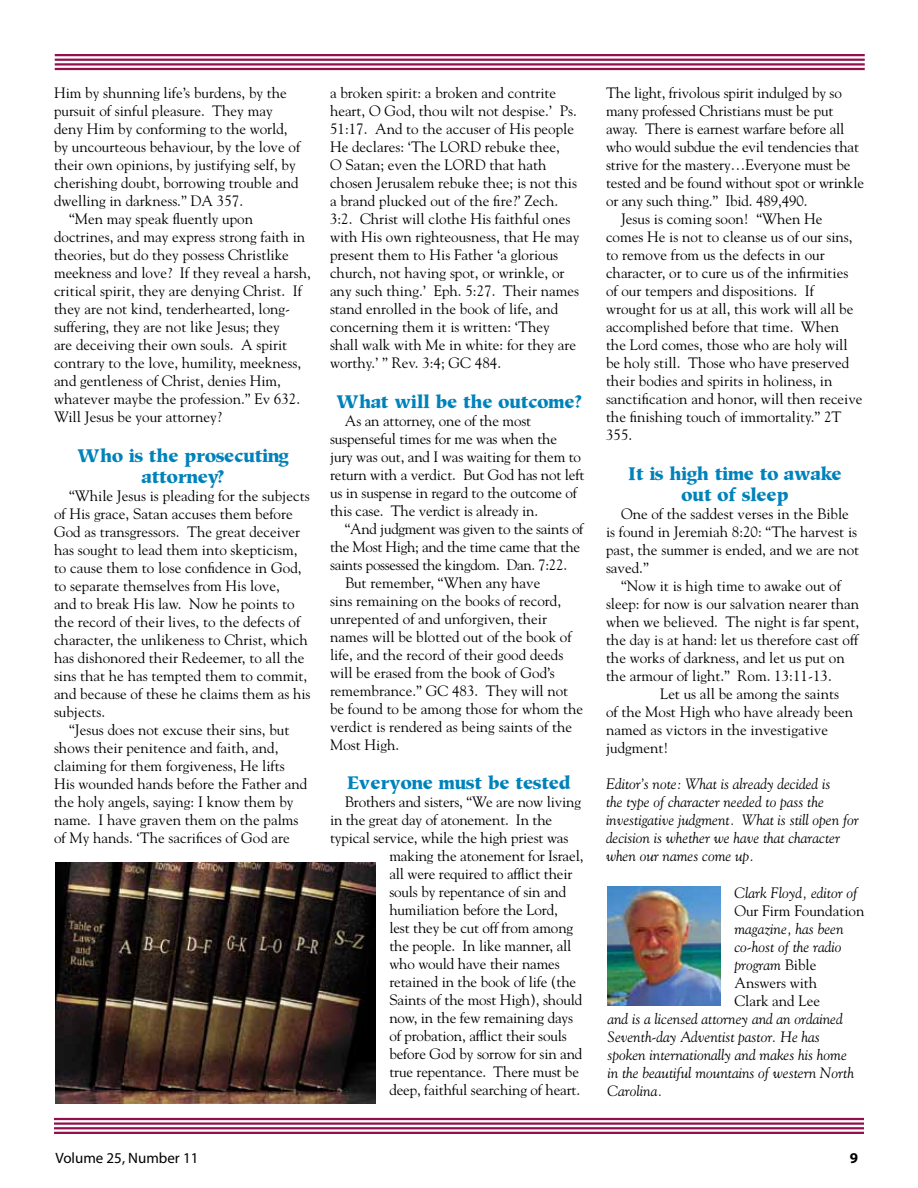
<style>
.page{position:relative;width:918px;height:1188px;background:#fff}
.page>*{position:absolute;margin:0;border:0;box-sizing:border-box;transform-origin:0 0}
.t1{font:18px/21.6px "Glossary Black S Si";color:#0082ba;text-align:center}
.t2{font:15px/18px "Goudy";color:#000}
.t3{font:italic 15px/18px "Goudy";color:#000}
.t4{font:15px "Goudy";letter-spacing:-.02em;color:#000}
.t5{font:15px "Myriad Pro";color:#000}
.t6{font:700 15px "Myriad Pro";color:#000}
.s1{font-style:normal}
</style>
<div class="page">
<hr style="left:54px;top:1132px;width:810px;height:2px;background:#930f4e">
<hr style="left:54px;top:1127px;width:810px;height:2px;background:#930f4e">
<hr style="left:54px;top:1122px;width:810px;height:3px;background:#930f4e">
<hr style="left:54px;top:1118px;width:810px;height:2px;background:#930f4e">
<hr style="left:55px;top:68px;width:810px;height:2px;background:#930f4e">
<hr style="left:55px;top:63px;width:810px;height:3px;background:#930f4e">
<hr style="left:55px;top:59px;width:810px;height:2px;background:#930f4e">
<hr style="left:55px;top:54px;width:810px;height:2px;background:#930f4e">
<img style="left:608px;top:886px;width:113px;height:119px">
<img style="left:56px;top:863px;width:320px;height:240px">
<p class="t2" style="left:54px;top:84px;width:234px">Him by shunning life’s burdens, by the</p>
<p class="t2" style="left:54px;top:102px;width:220px">pursuit of sinful pleasure. They may</p>
<p class="t2" style="left:54px;top:120px;width:235px">deny Him by conforming to the world,</p>
<p class="t2" style="left:54px;top:138px;width:249px">by uncourteous behaviour, by the love of</p>
<p class="t2" style="left:54px;top:156px;width:243px">their own opinions, by justifying self, by</p>
<p class="t2" style="left:54px;top:174px;width:246px">cherishing doubt, borrowing trouble and</p>
<p class="t2" style="left:54px;top:192px;width:191px">dwelling in darkness.” DA 357.</p>
<p class="t2" style="left:69px;top:210px;width:186px">“Men may speak fluently upon</p>
<p class="t2" style="left:54px;top:228px;width:253px">doctrines, and may express strong faith in</p>
<p class="t2" style="left:54px;top:246px;width:236px">theories, but do they possess Christlike</p>
<p class="t2" style="left:54px;top:264px;width:259px">meekness and love? If they reveal a harsh,</p>
<p class="t2" style="left:54px;top:282px;width:250px">critical spirit, they are denying Christ. If</p>
<p class="t2" style="left:54px;top:300px;width:238px">they are not kind, tenderhearted, long-</p>
<p class="t2" style="left:54px;top:318px;width:227px">suffering, they are not like Jesus; they</p>
<p class="t2" style="left:54px;top:336px;width:235px">are deceiving their own souls. A spirit</p>
<p class="t2" style="left:54px;top:354px;width:249px">contrary to the love, humility, meekness,</p>
<p class="t2" style="left:54px;top:372px;width:229px">and gentleness of Christ, denies Him,</p>
<p class="t2" style="left:54px;top:390px;width:248px">whatever maybe the profession.” Ev 632.</p>
<p class="t2" style="left:54px;top:408px;width:169px">Will Jesus be your attorney?</p>
<p class="t1" style="left:77px;top:445px;width:213px">Who is the prosecuting attorney?</p>
<p class="t2" style="left:54px;top:487px;width:258px;text-indent:15px">“While Jesus is pleading for the subjects of His grace, Satan accuses them before God as transgressors. The great deceiver has sought to lead them into skepticism, to cause them to lose confidence in God, to separate themselves from His love,<br>and to break His law. Now he points to the record of their lives, to the defects of character, the unlikeness to Christ, which has dishonored their Redeemer, to all the sins that he has tempted them to commit, and because of these he claims them as his subjects.</p>
<p class="t2" style="left:54px;top:721px;width:255px;text-indent:15px">“Jesus does not excuse their sins, but shows their penitence and faith, and, claiming for them forgiveness, He lifts His wounded hands before the Father and the holy angels, saying: I know them by name. I have graven them on the palms of My hands. ‘The sacrifices of God are</p>
<p class="t2" style="left:330px;top:84px;width:248px">a broken spirit: a broken and contrite heart, O God, thou wilt not despise.’ Ps.<br>51:17. And to the accuser of His people He declares: ‘The LORD</p>
<p class="t2" style="left:485px;top:138px;width:76px">rebuke thee,</p>
<p class="t2" style="left:330px;top:156px;width:126px">O Satan; even the LORD</p>
<p class="t2" style="left:330px;top:156px;width:251px;text-indent:159px">that hath chosen Jerusalem rebuke thee; is not this a brand plucked out of the fire?’ Zech.<br>3:2. Christ will clothe His faithful ones with His own righteousness, that He may present them to His Father ‘a glorious church, not having spot, or wrinkle, or any such thing.’ Eph. 5:27. Their names stand enrolled in the book of life, and concerning them it is written: ‘They shall walk with Me in white: for they are worthy.’ ” Rev. 3:4; GC 484.</p>
<p class="t1" style="left:336px;top:391px;width:247px">What will be the outcome?</p>
<p class="t2" style="left:330px;top:411px;width:256px">As an attorney, one of the most suspenseful times for me was when the<br>jury was out, and I was waiting for them to return with a verdict. But God has not left us in suspense in regard to the outcome of this case. The verdict is already in.</p>
<p class="t4" style="left:345px;top:519px;width:241px">“And judgment was given to the saints of</p>
<p class="t4" style="left:330px;top:537px;width:252px">the Most High; and the time came that the</p>
<p class="t4" style="left:330px;top:555px;width:239px">saints possessed the kingdom. Dan. 7:22.</p>
<p class="t2" style="left:345px;top:573px;width:197px">But remember, “When any have</p>
<p class="t2" style="left:330px;top:591px;width:233px">sins remaining on the books of record,</p>
<p class="t2" style="left:330px;top:609px;width:219px">unrepented of and unforgiven, their</p>
<p class="t2" style="left:330px;top:627px;width:244px">names will be blotted out of the book of</p>
<p class="t2" style="left:330px;top:645px;width:235px">life, and the record of their good deeds</p>
<p class="t2" style="left:330px;top:663px;width:226px">will be erased from the book of God’s</p>
<p class="t2" style="left:330px;top:681px;width:240px">remembrance.” GC 483. They will not</p>
<p class="t2" style="left:330px;top:699px;width:255px">be found to be among those for whom the</p>
<p class="t2" style="left:330px;top:717px;width:244px">verdict is rendered as being saints of the</p>
<p class="t2" style="left:330px;top:735px;width:71px">Most High.</p>
<p class="t1" style="left:347px;top:772px;width:225px">Everyone must be tested</p>
<p class="t2" style="left:345px;top:793px;width:238px">Brothers and sisters, “We are now living</p>
<p class="t2" style="left:330px;top:811px;width:224px">in the great day of atonement. In the</p>
<p class="t2" style="left:330px;top:829px;width:240px">typical service, while the high priest was</p>
<p class="t2" style="left:389px;top:847px;width:196px">making the atonement for Israel,</p>
<p class="t2" style="left:389px;top:865px;width:185px">all were required to afflict their</p>
<p class="t2" style="left:389px;top:883px;width:178px">souls by repentance of sin and</p>
<p class="t2" style="left:389px;top:901px;width:170px">humiliation before the Lord,</p>
<p class="t2" style="left:389px;top:919px;width:185px">lest they be cut off from among</p>
<p class="t2" style="left:389px;top:937px;width:184px">the people. In like manner, all</p>
<p class="t2" style="left:389px;top:955px;width:172px">who would have their names</p>
<p class="t2" style="left:389px;top:973px;width:188px">retained in the book of life (the</p>
<p class="t2" style="left:389px;top:991px;width:194px">Saints of the most High), should</p>
<p class="t2" style="left:389px;top:1009px;width:185px">now, in the few remaining days</p>
<p class="t2" style="left:389px;top:1027px;width:179px">of probation, afflict their souls</p>
<p class="t2" style="left:389px;top:1045px;width:194px">before God by sorrow for sin and</p>
<p class="t2" style="left:389px;top:1063px;width:191px">true repentance. There must be</p>
<p class="t2" style="left:389px;top:1081px;width:192px">deep, faithful searching of heart.</p>
<p class="t2" style="left:606px;top:84px;width:237px">The light, frivolous spirit indulged by so</p>
<p class="t2" style="left:606px;top:102px;width:229px">many professed Christians must be put</p>
<p class="t2" style="left:606px;top:120px;width:240px">away. There is earnest warfare before all</p>
<p class="t2" style="left:606px;top:138px;width:255px">who would subdue the evil tendencies that</p>
<p class="t2" style="left:606px;top:156px;width:246px">strive for the mastery…Everyone must be</p>
<p class="t2" style="left:606px;top:174px;width:260px">tested and be found without spot or wrinkle</p>
<p class="t2" style="left:606px;top:192px;width:203px">or any such thing.” Ibid. 489,490.</p>
<p class="t2" style="left:621px;top:210px;width:203px">Jesus is coming soon! “When He</p>
<p class="t2" style="left:606px;top:228px;width:248px">comes He is not to cleanse us of our sins,</p>
<p class="t2" style="left:606px;top:246px;width:220px">to remove from us the defects in our</p>
<p class="t2" style="left:606px;top:264px;width:244px">character, or to cure us of the infirmities</p>
<p class="t2" style="left:606px;top:282px;width:210px">of our tempers and dispositions. If</p>
<p class="t2" style="left:606px;top:300px;width:249px">wrought for us at all, this work will all be</p>
<p class="t2" style="left:606px;top:318px;width:235px">accomplished before that time. When</p>
<p class="t2" style="left:606px;top:336px;width:243px">the Lord comes, those who are holy will</p>
<p class="t2" style="left:606px;top:354px;width:245px">be holy still. Those who have preserved</p>
<p class="t2" style="left:606px;top:372px;width:228px">their bodies and spirits in holiness, in</p>
<p class="t2" style="left:606px;top:390px;width:258px">sanctification and honor, will then receive</p>
<p class="t2" style="left:606px;top:408px;width:237px">the finishing touch of immortality.” 2T</p>
<p class="t2" style="left:606px;top:426px;width:28px">355.</p>
<p class="t1" style="left:628px;top:463px;width:215px">It is high time to awake out of sleep</p>
<p class="t2" style="left:606px;top:505px;width:255px">One of the saddest verses in the Bible is found in Jeremiah 8:20: “The harvest is past, the summer is ended, and we are not saved.”</p>
<p class="t2" style="left:606px;top:577px;width:255px;text-indent:15px">“Now it is high time to awake out of sleep: for now is our salvation nearer than when we believed. The night is far spent, the day is at hand: let us therefore cast off the works of darkness, and let us put on the armour of light.” Rom. 13:11-13.<br>L</p>
<p class="t2" style="left:606px;top:685px;width:249px;text-indent:62px">et us all be among the saints of the Most High who have already been named as victors in the investigative judgment!</p>
<p class="t3" style="left:606px;top:775px;width:254px">Editor’s note: What is already decided is<br>the type of character needed to pass the investigative judgment. What is still open for decision is whether we have that character when our names come up.</p>
<p class="t3" style="left:734px;top:883px;width:124px">Clark Floyd, editor of</p>
<p class="t2" style="left:734px;top:901px;width:132px">Our Firm Foundation</p>
<p class="t3" style="left:734px;top:919px;width:111px">magazine, has been co-host of the radio program <span class="s1">Bible<br>Answers with<br>Clark and Lee</span></p>
<p class="t3" style="left:608px;top:1009px;width:248px">and is a licensed attorney and an ordained Seventh-day Adventist pastor. He has spoken internationally and makes his home in the beautiful mountains of western North Carolina.</p>
<p class="t5" style="left:56px;top:1149px;width:144px">Volume 25, Number 11</p>
<p class="t6" style="left:850px;top:1148px;width:10px">9</p>
</div>
